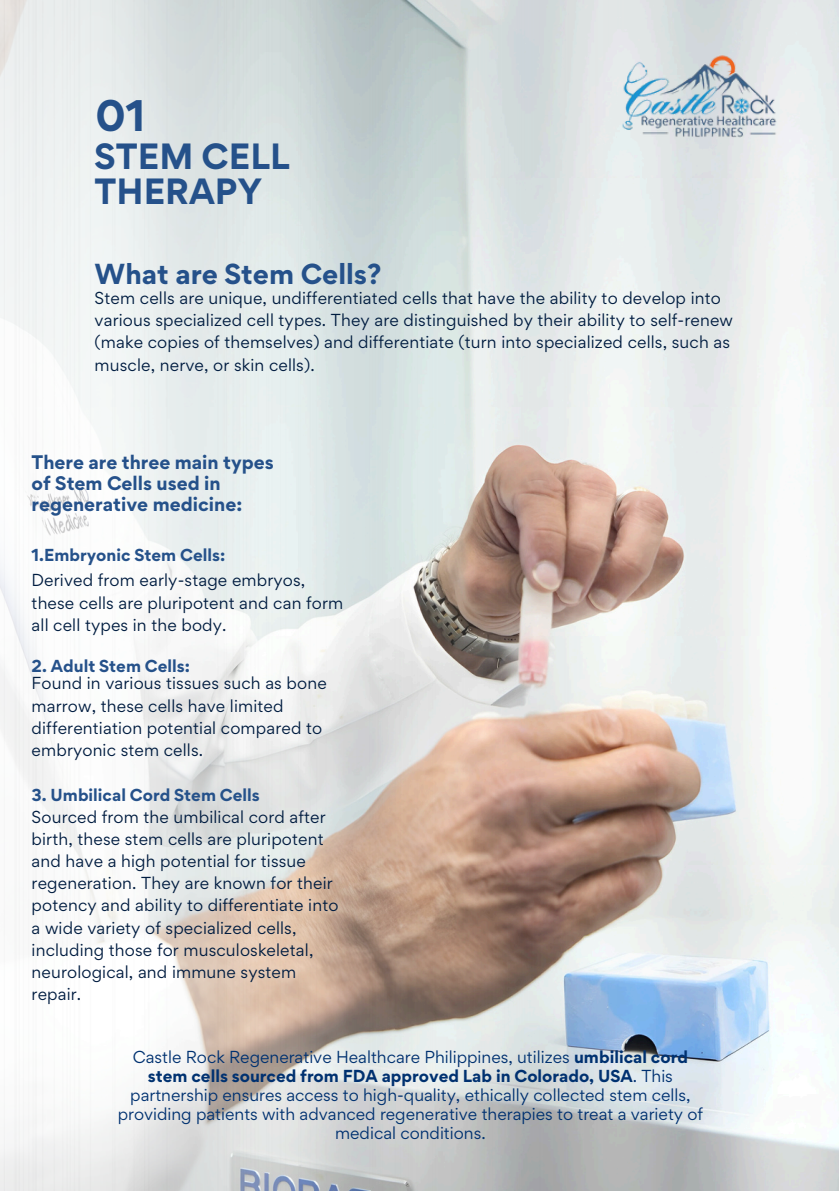
<style>
.page{position:relative;width:839px;height:1191px;background:#fff}
.page>*{position:absolute;margin:0;border:0;box-sizing:border-box;transform-origin:0 0}
.t1{font:700 39.4px "Gordita";color:#25518a}
.t2{font:700 32.6px/34.8px "Gordita";color:#25518a}
.t3{font:700 25.8px "Gordita";color:#25518a}
.t4{font:700 17.6px/21.2px "Gordita";color:#25518a}
.t5{font:15.4px/22.2px "Gordita";letter-spacing:.01em;color:#001c40}
.t6{font:15.4px/19px "Gordita";color:#003170;text-align:center}
.t7{font:700 15.4px "Gordita";color:#25518a}
.s1{font-weight:700}
</style>
<div class="page">
<img style="left:655px;top:0;width:183px;height:1191px">
<img style="left:0;top:0;width:655px;height:1191px">
<img style="left:613px;top:39px;width:172px;height:113px">
<p class="t1" style="left:95px;top:89px;width:51px">01</p>
<p class="t2" style="left:95px;top:139px;width:196px">STEM CELL<br>THERAPY</p>
<h1 class="t3" style="left:95px;top:257px;width:288px">What are Stem Cells?</h1>
<p class="t5" style="left:95px;top:287px;width:639px">Stem cells are unique, undifferentiated cells that have the ability to develop into various specialized cell types. They are distinguished by their ability to self-renew (make copies of themselves) and differentiate (turn into specialized cells, such as muscle, nerve, or skin cells).</p>
<h3 class="t4" style="left:32px;top:451px;width:244px">There are three main types of Stem Cells used in regenerative medicine:</h3>
<h4 class="t7" style="left:32px;top:544px;width:195px">1.Embryonic Stem Cells:</h4>
<p class="t5" style="left:32px;top:569px;width:313px">Derived from early-stage embryos, these cells are pluripotent and can form all cell types in the body.</p>
<h4 class="t7" style="left:32px;top:656px;width:160px">2. Adult Stem Cells:</h4>
<p class="t5" style="left:32px;top:672px;width:296px">Found in various tissues such as bone marrow, these cells have limited differentiation potential compared to embryonic stem cells.</p>
<p class="t7" style="left:32px;top:785px;width:230px">3. Umbilical Cord Stem Cells</p>
<h2 class="t5" style="left:32px;top:805px;width:308px">Sourced from the umbilical cord after birth, these stem cells are pluripotent and have a high potential for tissue regeneration. They are known for their potency and ability to differentiate into a wide variety of specialized cells, including those for musculoskeletal, neurological, and immune system repair.</h2>
<h4 class="t6" style="left:118px;top:1048px;width:586px">Castle Rock Regenerative Healthcare Philippines, utilizes <span class="s1">umbilical cord stem cells sourced from FDA approved Lab in Colorado, USA</span>. This partnership ensures access to high-quality, ethically collected stem cells, providing patients with advanced regenerative therapies to treat a variety of medical conditions.</h4>
</div>
